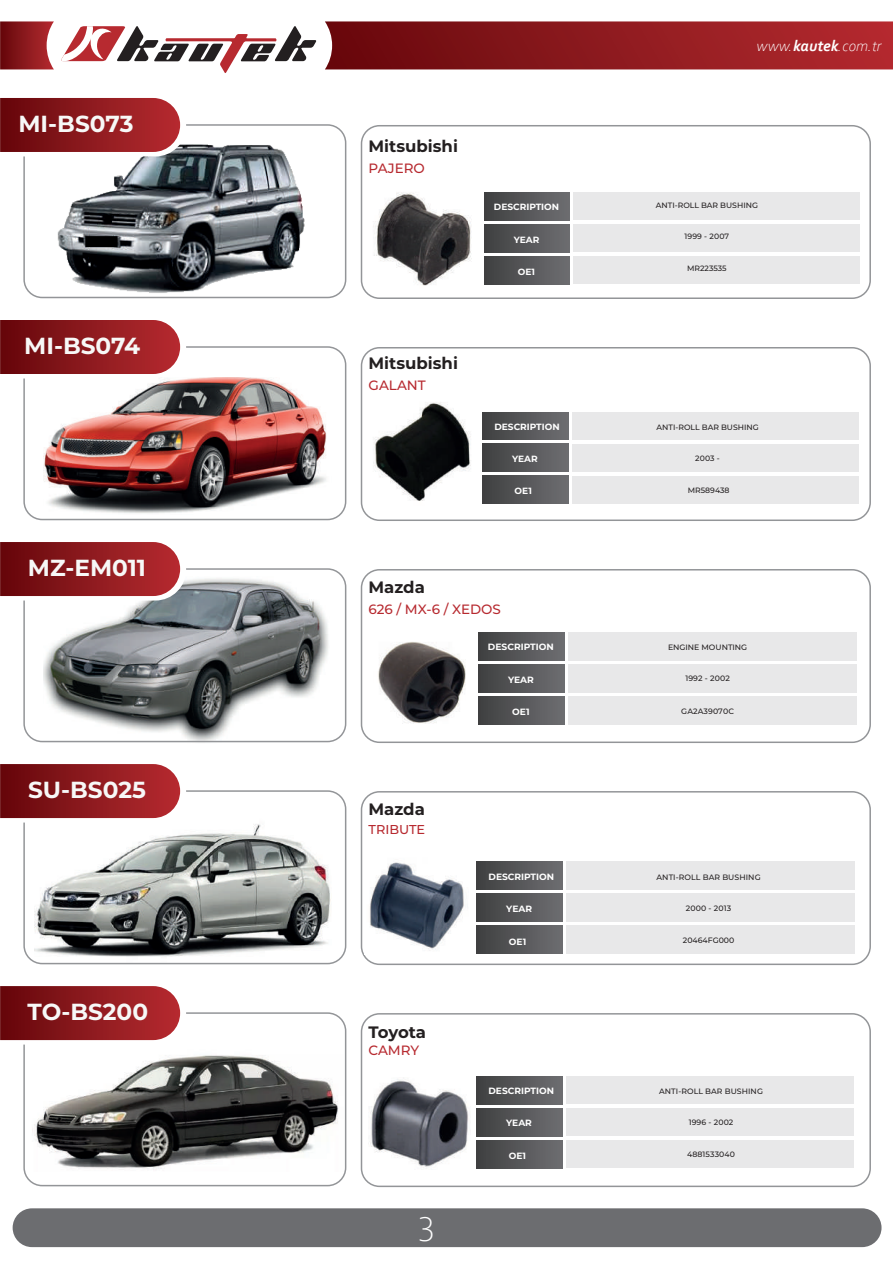
<style>
.page{position:relative;width:893px;height:1263px;background:#fff}
.page>*{position:absolute;margin:0;border:0;box-sizing:border-box;transform-origin:0 0}
.t1{font:300 36.6px "Corbel";color:#fff}
.t2{font:700 23.25px "Montserrat";color:#f7f8f7}
.t3{font:700 16.5px "Montserrat";color:#231f20}
.t4{font:italic 300 15.9px "Corbel";color:#fff}
.t5{font:500 13.5px "Montserrat";color:#b72a30}
.t6{font:500 12.9px "Montserrat";color:#b72a30}
.t7{font:700 9.15px "Montserrat";color:#fff}
.t8{font:700 9px "Montserrat";color:#fff}
.t9{font:500 7.8px "Montserrat";letter-spacing:.01em;color:#231f20}
.s1{font-weight:700}
</style>
<div class="page">
<img style="left:34px;top:824px;width:297px;height:141px">
<img style="left:43px;top:578px;width:287px;height:165px">
<img style="left:57px;top:144px;width:248px;height:149px">
<svg style="left:325px;top:21px;width:568px;height:48px;background:#901d22"></svg>
<svg style="left:0;top:21px;width:54px;height:48px;background:#952f33"></svg>
<svg style="left:61px;top:26px;width:255px;height:47px"></svg>
<div style="left:13px;top:1208px;width:868px;height:39px;background:#6c6d70;border-radius:19px"></div>
<div style="left:23px;top:124px;width:323px;height:174px;border:2px solid #939598;border-radius:18px"></div>
<div style="left:361px;top:125px;width:510px;height:174px;border:2px solid #939598;border-radius:18px"></div>
<svg style="left:0;top:98px;width:186px;height:58px;background:#983337"></svg>
<div style="left:23px;top:346px;width:323px;height:174px;border:2px solid #939598;border-radius:18px"></div>
<div style="left:361px;top:347px;width:510px;height:174px;border:2px solid #939598;border-radius:18px"></div>
<div style="left:23px;top:568px;width:323px;height:174px;border:2px solid #939598;border-radius:18px"></div>
<div style="left:361px;top:569px;width:510px;height:174px;border:2px solid #939598;border-radius:18px"></div>
<svg style="left:0;top:542px;width:186px;height:58px;background:#983337"></svg>
<div style="left:23px;top:790px;width:323px;height:174px;border:2px solid #939598;border-radius:18px"></div>
<div style="left:361px;top:791px;width:510px;height:174px;border:2px solid #939598;border-radius:18px"></div>
<svg style="left:0;top:764px;width:186px;height:58px;background:#9a3539"></svg>
<div style="left:23px;top:1012px;width:323px;height:174px;border:2px solid #939598;border-radius:18px"></div>
<div style="left:361px;top:1013px;width:510px;height:174px;border:2px solid #939598;border-radius:18px"></div>
<svg style="left:0;top:986px;width:186px;height:58px;background:#9a3539"></svg>
<div style="left:484px;top:192px;width:85px;height:28px;background:linear-gradient(to right,#3f4041,#6d6e71)"></div>
<div style="left:484px;top:224px;width:85px;height:28px;background:linear-gradient(to right,#3f4041,#6d6e71)"></div>
<div style="left:484px;top:256px;width:85px;height:28px;background:linear-gradient(to right,#3f4041,#6d6e71)"></div>
<div style="left:573px;top:192px;width:287px;height:28px;background:#e8e8e9"></div>
<div style="left:573px;top:224px;width:287px;height:28px;background:#e8e8e9"></div>
<div style="left:573px;top:256px;width:287px;height:28px;background:#e8e8e9"></div>
<div style="left:483px;top:412px;width:85px;height:28px;background:linear-gradient(to right,#3f4041,#6e6e71)"></div>
<div style="left:483px;top:444px;width:85px;height:28px;background:linear-gradient(to right,#3f4041,#6e6e71)"></div>
<div style="left:483px;top:476px;width:85px;height:28px;background:linear-gradient(to right,#3f4041,#6e6e71)"></div>
<div style="left:572px;top:412px;width:286px;height:28px;background:#e8e8e9"></div>
<div style="left:572px;top:444px;width:286px;height:28px;background:#e8e8e9"></div>
<div style="left:572px;top:476px;width:286px;height:28px;background:#e8e8e9"></div>
<div style="left:478px;top:632px;width:86px;height:28px;background:linear-gradient(to right,#3f4041,#6d6d71)"></div>
<div style="left:478px;top:664px;width:86px;height:28px;background:linear-gradient(to right,#3f4041,#6d6d71)"></div>
<div style="left:478px;top:696px;width:86px;height:28px;background:linear-gradient(to right,#3f4041,#6d6d71)"></div>
<div style="left:568px;top:632px;width:289px;height:28px;background:#e8e8e9"></div>
<div style="left:568px;top:664px;width:289px;height:28px;background:#e8e8e9"></div>
<div style="left:568px;top:696px;width:289px;height:28px;background:#e8e8e9"></div>
<div style="left:477px;top:861px;width:86px;height:29px;background:linear-gradient(to right,#3f4041,#6d6d71)"></div>
<div style="left:477px;top:894px;width:86px;height:28px;background:linear-gradient(to right,#3f4041,#6d6d71)"></div>
<div style="left:477px;top:926px;width:86px;height:28px;background:linear-gradient(to right,#3f4041,#6d6d71)"></div>
<div style="left:567px;top:861px;width:288px;height:29px;background:#e8e8e9"></div>
<div style="left:567px;top:894px;width:288px;height:28px;background:#e8e8e9"></div>
<div style="left:567px;top:926px;width:288px;height:28px;background:#e8e8e9"></div>
<div style="left:477px;top:1076px;width:85px;height:28px;background:linear-gradient(to right,#3f4041,#6e6e71)"></div>
<div style="left:477px;top:1108px;width:85px;height:28px;background:linear-gradient(to right,#3f4041,#6e6e71)"></div>
<div style="left:477px;top:1140px;width:85px;height:28px;background:linear-gradient(to right,#3f4041,#6e6e71)"></div>
<div style="left:566px;top:1076px;width:288px;height:28px;background:#e8e8e9"></div>
<div style="left:566px;top:1108px;width:288px;height:28px;background:#e8e8e9"></div>
<div style="left:566px;top:1140px;width:288px;height:28px;background:#e8e8e9"></div>
<svg style="left:0;top:320px;width:186px;height:58px;background:#9a3539"></svg>
<img style="left:373px;top:192px;width:99px;height:94px">
<img style="left:43px;top:378px;width:284px;height:135px">
<img style="left:373px;top:402px;width:98px;height:99px">
<img style="left:378px;top:642px;width:88px;height:82px">
<img style="left:32px;top:1049px;width:312px;height:122px">
<img style="left:364px;top:862px;width:100px;height:92px">
<img style="left:370px;top:1079px;width:99px;height:90px">
<h2 class="t2" style="left:18px;top:107px;width:117px">MI-BS073</h2>
<h2 class="t2" style="left:24px;top:329px;width:117px">MI-BS074</h2>
<h2 class="t2" style="left:28px;top:551px;width:120px">MZ-EM011</h2>
<h2 class="t2" style="left:28px;top:773px;width:119px">SU-BS025</h2>
<h2 class="t2" style="left:28px;top:995px;width:122px">TO-BS200</h2>
<h3 class="t3" style="left:368px;top:134px;width:91px">Mitsubishi</h3>
<h3 class="t5" style="left:369px;top:158px;width:58px">PAJERO</h3>
<h3 class="t3" style="left:368px;top:351px;width:91px">Mitsubishi</h3>
<h3 class="t5" style="left:369px;top:376px;width:59px">GALANT</h3>
<h3 class="t3" style="left:368px;top:575px;width:58px">Mazda</h3>
<p class="t8" style="left:494px;top:201px;width:67px">DESCRIPTION</p>
<p class="t8" style="left:514px;top:233px;width:27px">YEAR</p>
<p class="t8" style="left:518px;top:265px;width:19px">OE1</p>
<p class="t8" style="left:494px;top:420px;width:67px">DESCRIPTION</p>
<p class="t8" style="left:512px;top:452px;width:27px">YEAR</p>
<p class="t8" style="left:515px;top:485px;width:19px">OE1</p>
<h3 class="t5" style="left:368px;top:599px;width:134px">626 / MX-6 / XEDOS</h3>
<h3 class="t3" style="left:368px;top:797px;width:58px">Mazda</h3>
<h3 class="t6" style="left:368px;top:820px;width:58px">TRIBUTE</h3>
<h3 class="t3" style="left:368px;top:1020px;width:59px">Toyota</h3>
<h3 class="t5" style="left:368px;top:1040px;width:52px">CAMRY</h3>
<h1 class="t1" style="left:419px;top:1198px;width:17px">3</h1>
<p class="t7" style="left:488px;top:640px;width:67px">DESCRIPTION</p>
<p class="t7" style="left:508px;top:673px;width:27px">YEAR</p>
<p class="t7" style="left:512px;top:705px;width:19px">OE1</p>
<p class="t7" style="left:488px;top:870px;width:67px">DESCRIPTION</p>
<p class="t7" style="left:506px;top:902px;width:27px">YEAR</p>
<p class="t7" style="left:509px;top:935px;width:19px">OE1</p>
<p class="t8" style="left:488px;top:1084px;width:67px">DESCRIPTION</p>
<p class="t8" style="left:506px;top:1117px;width:27px">YEAR</p>
<p class="t8" style="left:509px;top:1149px;width:19px">OE1</p>
<h3 class="t4" style="left:757px;top:36px;width:126px">www.<span class="s1">kautek</span>.com.tr</h3>
<p class="t9" style="left:656px;top:199px;width:104px">ANTI-ROLL BAR BUSHING</p>
<p class="t9" style="left:684px;top:230px;width:46px">1999 - 2007</p>
<p class="t9" style="left:687px;top:262px;width:41px">MR223535</p>
<p class="t9" style="left:657px;top:422px;width:104px">ANTI-ROLL BAR BUSHING</p>
<p class="t9" style="left:695px;top:453px;width:26px">2003 -</p>
<p class="t9" style="left:688px;top:485px;width:43px">MR589438</p>
<p class="t9" style="left:668px;top:642px;width:81px">ENGINE MOUNTING</p>
<p class="t9" style="left:685px;top:673px;width:46px">1992 - 2002</p>
<p class="t9" style="left:681px;top:706px;width:54px">GA2A39070C</p>
<p class="t9" style="left:656px;top:871px;width:106px">ANTI-ROLL BAR BUSHING</p>
<p class="t9" style="left:686px;top:903px;width:47px">2000 - 2013</p>
<p class="t9" style="left:683px;top:935px;width:53px">20464FG000</p>
<p class="t9" style="left:659px;top:1086px;width:105px">ANTI-ROLL BAR BUSHING</p>
<p class="t9" style="left:689px;top:1117px;width:46px">1996 - 2002</p>
<p class="t9" style="left:687px;top:1148px;width:49px">4881533040</p>
</div>
